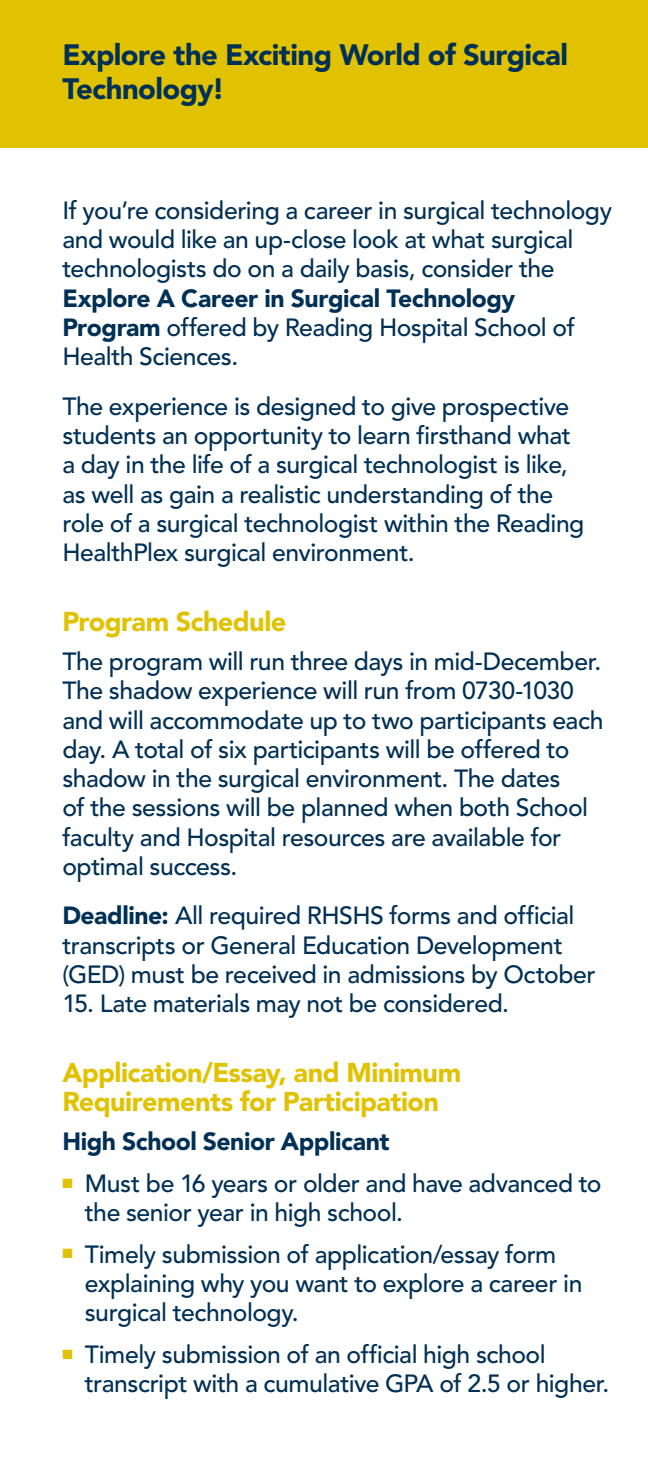
<style>
.page{position:relative;width:648px;height:1458px;background:#fff}
.page>*{position:absolute;margin:0;border:0;box-sizing:border-box;transform-origin:0 0}
.t1{font:900 29.25px/33.8px "Avenir LT Std";letter-spacing:-.02em;color:#003055}
.t2{font:900 27px/29.2px "Avenir LT Std";letter-spacing:-.02em;color:#e0c200}
.t3{font:500 24.75px/29.2px "Avenir LT Std";letter-spacing:-.02em;color:#003055}
.t4{font:900 24.75px "Avenir LT Std";letter-spacing:-.02em;color:#003055}
.s1{font-weight:900}
</style>
<div class="page">
<div style="left:0;top:0;width:648px;height:147px;background:#e0c200"></div>
<p class="t1" style="left:62px;top:38px;width:507px">Explore the Exciting World of Surgical<br>Technology!</p>
<p class="t3" style="left:62px;top:196px;width:551px">If you’re considering a career in surgical technology and would like an up-close look at what surgical technologists do on a daily basis, consider the</p>
<p class="t3" style="left:62px;top:284px;width:514px"><span class="s1">Explore A Career in Surgical Technology<br>Program</span> offered by Reading Hospital School of<br>Health Sciences.</p>
<p class="t3" style="left:62px;top:392px;width:524px">The experience is designed to give prospective students an opportunity to learn firsthand what a day in the life of a surgical technologist is like, as well as gain a realistic understanding of the role of a surgical technologist within the Reading HealthPlex surgical environment.</p>
<p class="t2" style="left:62px;top:607px;width:225px">Program Schedule</p>
<p class="t3" style="left:62px;top:648px;width:543px">The program will run three days in mid-December.<br>The shadow experience will run from 0730-1030 and will accommodate up to two participants each day. A total of six participants will be offered to shadow in the surgical environment. The dates<br>of the sessions will be planned when both School faculty and Hospital resources are available for optimal success.</p>
<p class="t3" style="left:62px;top:902px;width:535px"><span class="s1">Deadline:</span> All required RHSHS forms and official transcripts or General Education Development (GED) must be received in admissions by October</p>
<p class="t3" style="left:62px;top:990px;width:448px">15. Late materials may not be considered.</p>
<p class="t2" style="left:62px;top:1058px;width:400px">Application/Essay, and Minimum<br>Requirements for Participation</p>
<p class="t4" style="left:62px;top:1127px;width:329px">High School Senior Applicant</p>
<p class="t3" style="left:85px;top:1170px;width:518px;text-indent:-22px"><sup>■</sup> Must be 16 years or older and have advanced to the senior year in high school.</p>
<p class="t3" style="left:85px;top:1240px;width:499px;text-indent:-22px"><sup>■</sup> Timely submission of application/essay form explaining why you want to explore a career in surgical technology.</p>
<p class="t3" style="left:85px;top:1341px;width:526px;text-indent:-22px"><sup>■</sup> Timely submission of an official high school transcript with a cumulative GPA of 2.5 or higher.</p>
</div>
